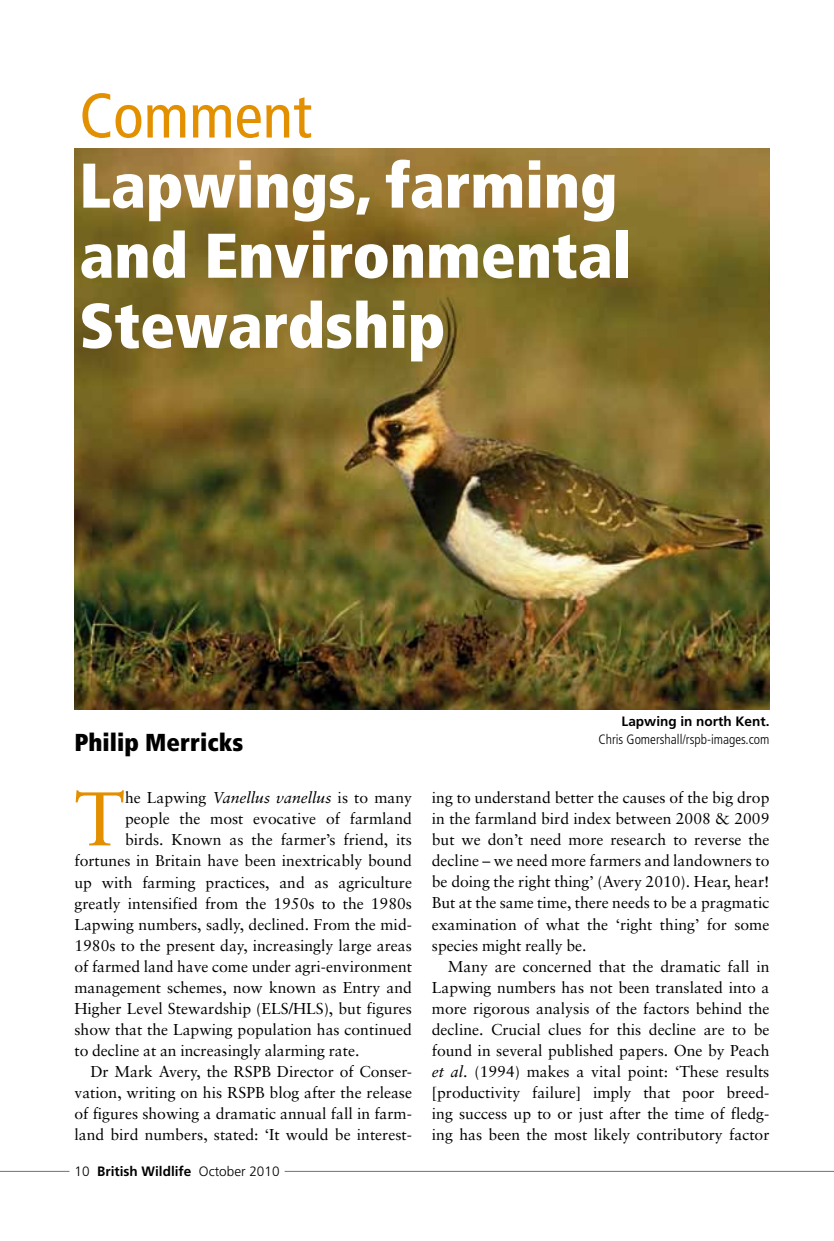
<style>
.page{position:relative;width:834px;height:1241px;background:#fff}
.page>*{position:absolute;margin:0;border:0;box-sizing:border-box;transform-origin:0 0}
.t1{font:75.95px "Sabon";color:#e29000}
.t2{font:900 condensed 63px/70px "Frutiger";color:#fff}
.t3{font:condensed 63px "Frutiger";color:#e29000}
.t4{font:900 condensed 24.5px "Frutiger";color:#000}
.t5{font:15.75px/21px "Sabon";color:#000;text-align:justify}
.t6{font:700 13.65px "Frutiger";color:#000}
.t7{font:300 condensed 13.65px "Frutiger";color:#000}
.s1{font-style:italic}
.s2{font-weight:300}
</style>
<div class="page">
<hr style="left:0;top:1170px;width:833px;height:1px;background:#707172">
<div style="left:69px;top:1167px;width:215px;height:7px;background:#fff"></div>
<img style="left:74px;top:148px;width:695px;height:561px">
<h2 class="t3" style="left:79px;top:79px;width:234px">Comment</h2>
<h2 class="t2" style="left:79px;top:150px;width:553px">Lapwings, farming and Environmental<br>Stewardship</h2>
<h3 class="t4" style="left:74px;top:727px;width:170px">Philip Merricks</h3>
<h1 class="t1" style="left:74px;top:773px;width:52px">T</h1>
<p class="t5" style="left:125px;top:787px;width:288px">he Lapwing <span class="s1">Vanellus vanellus</span> is to many</p>
<p class="t5" style="left:125px;top:808px;width:288px">people the most evocative of farmland</p>
<p class="t5" style="left:125px;top:829px;width:288px">birds. Known as the farmer’s friend, its</p>
<p class="t5" style="left:74px;top:850px;width:339px">fortunes in Britain have been inextricably bound</p>
<p class="t5" style="left:74px;top:871px;width:339px">up with farming practices, and as agriculture</p>
<p class="t5" style="left:74px;top:892px;width:339px">greatly intensified from the 1950s to the 1980s</p>
<p class="t5" style="left:74px;top:913px;width:339px">Lapwing numbers, sadly, declined. From the mid-</p>
<p class="t5" style="left:74px;top:934px;width:339px">1980s to the present day, increasingly large areas</p>
<p class="t5" style="left:74px;top:955px;width:339px">of farmed land have come under agri-environment</p>
<p class="t5" style="left:74px;top:976px;width:339px">management schemes, now known as Entry and</p>
<p class="t5" style="left:74px;top:997px;width:339px">Higher Level Stewardship (ELS/HLS), but figures</p>
<p class="t5" style="left:74px;top:1018px;width:339px">show that the Lapwing population has continued</p>
<p class="t5" style="left:74px;top:1039px;width:286px">to decline at an increasingly alarming rate.</p>
<p class="t5" style="left:90px;top:1060px;width:323px">Dr Mark Avery, the RSPB Director of Conser-</p>
<p class="t5" style="left:74px;top:1081px;width:339px">vation, writing on his RSPB blog after the release</p>
<p class="t5" style="left:74px;top:1102px;width:339px">of figures showing a dramatic annual fall in farm-</p>
<p class="t5" style="left:74px;top:1123px;width:339px">land bird numbers, stated: ‘It would be interest-</p>
<p class="t6" style="left:74px;top:1162px;width:207px"><span class="s2">10</span> British Wildlife <span class="s2">October 2010</span></p>
<p class="t6" style="left:621px;top:713px;width:149px">Lapwing in north Kent.</p>
<p class="t7" style="left:598px;top:731px;width:172px">Chris Gomershall/rspb-images.com</p>
<p class="t5" style="left:432px;top:787px;width:339px">ing to understand better the causes of the big drop in the farmland bird index between 2008 &amp; 2009 but we don’t need more research to reverse the decline – we need more farmers and landowners to be doing the right thing’ (Avery 2010). Hear, hear!<br>But at the same time, there needs to be a pragmatic examination of what the ‘right thing’ for some species might really be.</p>
<p class="t5" style="left:432px;top:955px;width:339px;text-indent:16px">Many are concerned that the dramatic fall in Lapwing numbers has not been translated into a more rigorous analysis of the factors behind the decline. Crucial clues for this decline are to be found in several published papers. One by Peach <span class="s1">et al</span>. (1994) makes a vital point: ‘These results [productivity failure] imply that poor breed&shy;ing success up to or just after the time of fledg&shy;ing has been the most likely contributory factor</p>
</div>
